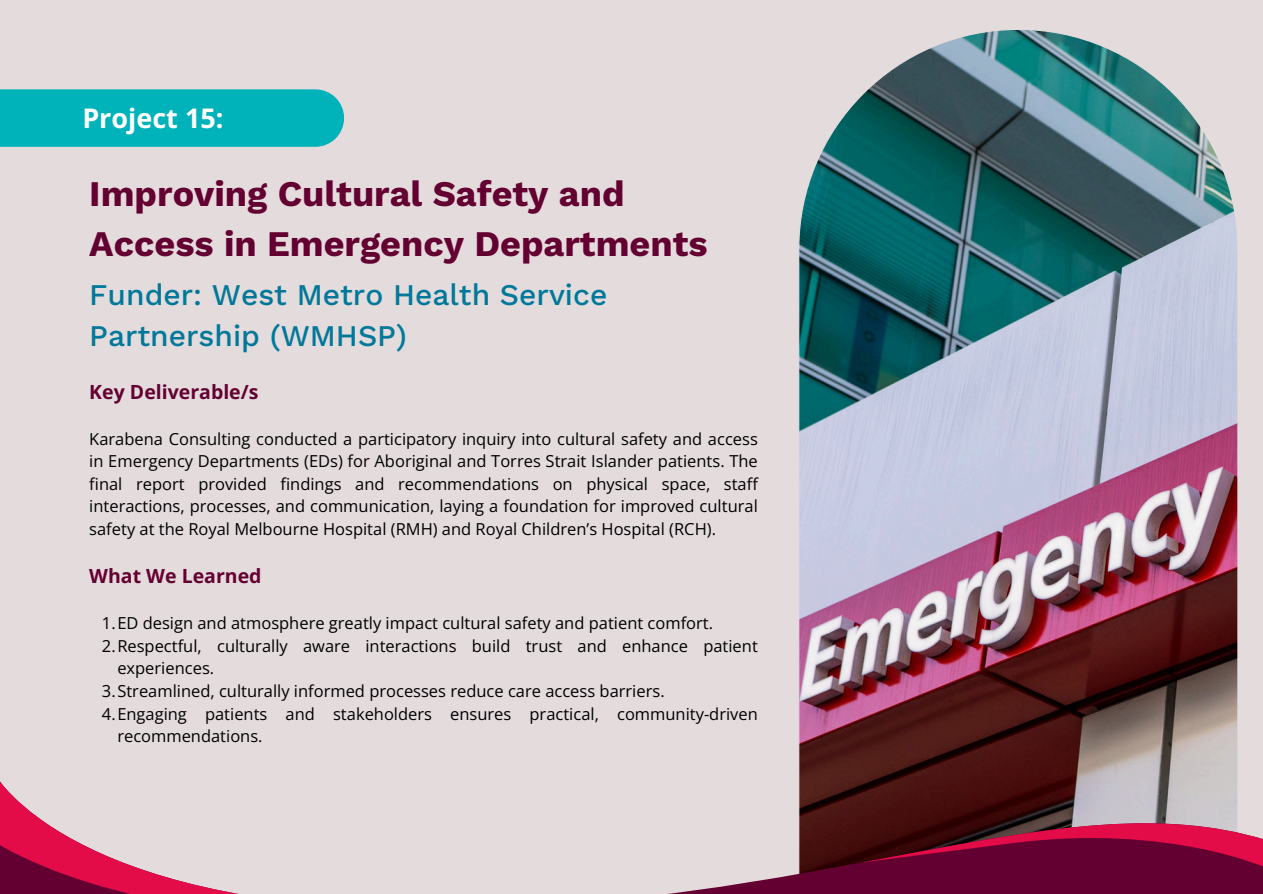
<style>
.page{position:relative;width:1263px;height:894px;background:#fff}
.page>*{position:absolute;margin:0;border:0;box-sizing:border-box;transform-origin:0 0}
.t1{font:700 36px/49.5px "Work Sans";color:#640031}
.t2{font:500 30px/41.7px "Work Sans";color:#007899}
.t3{font:700 27px "Open Sans";color:#fff}
.t4{font:700 19.5px "Open Sans";color:#640031}
.t5{font:16.5px/22.5px "Open Sans";color:#000}
</style>
<div class="page">
<div style="left:0;top:0;width:1263px;height:893px;background:#e4dbdd"></div>
<img style="left:799px;top:30px;width:439px;height:746px">
<div style="left:0;top:89px;width:344px;height:58px;background:#00b2ba"></div>
<svg style="left:676px;top:776px;width:587px;height:117px"></svg>
<svg style="left:0;top:781px;width:233px;height:112px"></svg>
<svg style="left:861px;top:804px;width:402px;height:63px;background:#7e2743"></svg>
<p class="t3" style="left:82px;top:99px;width:143px">Project 15:</p>
<p class="t1" style="left:89px;top:169px;width:620px">Improving Cultural Safety and<br>Access in Emergency Departments</p>
<p class="t2" style="left:89px;top:273px;width:520px">Funder: West Metro Health Service<br>Partnership (WMHSP)</p>
<h3 class="t4" style="left:89px;top:377px;width:171px">Key Deliverable/s</h3>
<h1 class="t5" style="left:89px;top:427px;width:670px;text-align:justify">Karabena Consulting conducted a participatory inquiry into cultural safety and access in Emergency Departments (EDs) for Aboriginal and Torres Strait Islander patients. The final report provided findings and recommendations on physical space, staff interactions, processes, and communication, laying a foundation for improved cultural safety at the Royal Melbourne Hospital (RMH) and Royal Children’s Hospital (RCH).</h1>
<h2 class="t4" style="left:89px;top:562px;width:174px">What We Learned</h2>
<h4 class="t5" style="left:102px;top:611px;width:613px">1.ED design and atmosphere greatly impact cultural safety and patient comfort.</h4>
<p class="t5" style="left:117px;top:634px;width:642px;text-indent:-15px">2.Respectful, culturally aware interactions build trust and enhance patient experiences.</p>
<h4 class="t5" style="left:102px;top:679px;width:564px">3.Streamlined, culturally informed processes reduce care access barriers.</h4>
<p class="t5" style="left:117px;top:701px;width:642px;text-indent:-15px">4.Engaging patients and stakeholders ensures practical, community-driven recommendations.</p>
</div>
